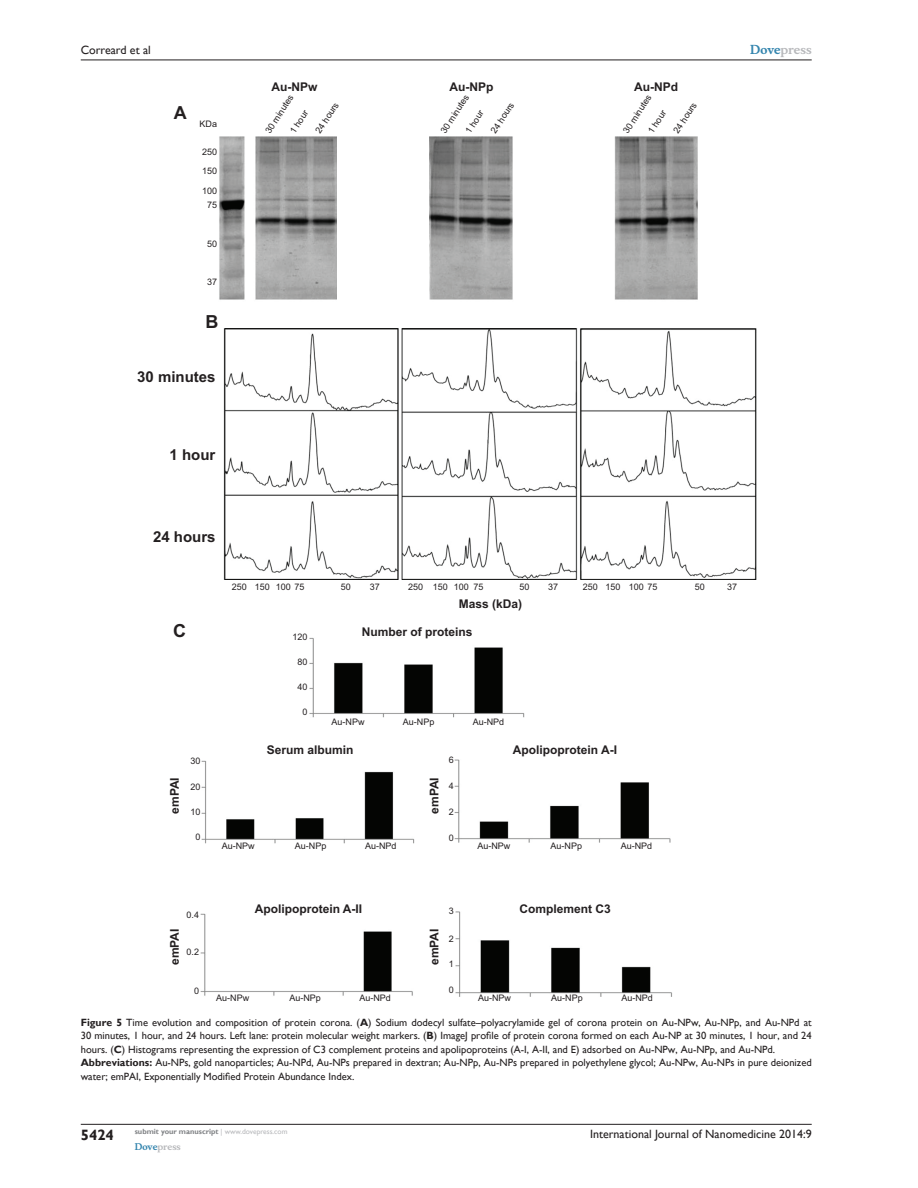
<style>
.page{position:relative;width:918px;height:1188px;background:#fff}
.page>*{position:absolute;margin:0;border:0;box-sizing:border-box;transform-origin:0 0}
.t1{font:700 18px "Arial";color:#231f20}
.t2{font:700 15px "Arial";color:#231f20}
.t3{font:700 15px "Gill Sans";color:#231f20}
.t4{font:700 12px "Arial";color:#231f20}
.t5{font:12px "Gill Sans";color:#231f20}
.t6{font:700 12px "Musee";color:#b8b9bc}
.FigC{font:10.5px/13.5px "Gill Sans";color:#231f20;text-align:justify}
.FigSN{font:10.5px/13.5px "Gill Sans";color:#231f20}
.t7{font:9px/18.9px "Arial";color:#231f20}
.t8{font:700 9px "Musee";color:#b8b9bc}
.t9{font:700 7.5px "Gill Sans";color:#808285}
.s1{color:#3485ae}
.s2{font-weight:700}
.s3{font-weight:400;color:#b8b9bc}
</style>
<div class="page">
<hr style="left:81px;top:1124px;width:731px;height:1px;background:#231f20">
<hr style="left:81px;top:60px;width:731px;height:1px;background:#231f20">
<img style="left:615px;top:136px;width:82px;height:164px">
<img style="left:219px;top:136px;width:118px;height:164px">
<img style="left:429px;top:136px;width:84px;height:164px">
<img style="left:224px;top:328px;width:533px;height:252px">
<img style="left:455px;top:911px;width:217px;height:85px">
<img style="left:455px;top:759px;width:216px;height:83px">
<img style="left:201px;top:761px;width:213px;height:82px">
<img style="left:309px;top:637px;width:215px;height:81px">
<img style="left:201px;top:914px;width:212px;height:82px">
<p class="t5" style="left:81px;top:43px;width:71px">Correard et al</p>
<p class="t1" style="left:174px;top:101px;width:14px">A</p>
<p class="t7" style="left:200px;top:115px;width:19px">KDa</p>
<p class="t7" style="left:202px;top:143px;width:17px">250<br>150</p>
<p class="t7" style="left:202px;top:184px;width:17px;line-height:13.8px;text-align:center">100<br>75</p>
<p class="t7" style="left:207px;top:234px;width:12px">50</p>
<p class="t7" style="left:207px;top:273px;width:12px">37</p>
<p class="t1" style="left:205px;top:309px;width:14px">B</p>
<p class="t2" style="left:137px;top:366px;width:80px">30 minutes</p>
<p class="t2" style="left:170px;top:444px;width:47px">1 hour</p>
<p class="t4" style="left:271px;top:79px;width:47px">Au-NPw</p>
<p class="t4" style="left:449px;top:79px;width:45px">Au-NPp</p>
<p class="t4" style="left:634px;top:79px;width:45px">Au-NPd</p>
<p class="t7" style="left:460px;top:127px;width:27px;rotate:-57deg">1 hour</p>
<p class="t7" style="left:485px;top:127px;width:37px;rotate:-57deg">24 hours</p>
<p class="t7" style="left:618px;top:127px;width:46px;rotate:-57deg">30 minutes</p>
<p class="t7" style="left:284px;top:127px;width:27px;rotate:-57deg">1 hour</p>
<p class="t7" style="left:310px;top:127px;width:37px;rotate:-57deg">24 hours</p>
<p class="t7" style="left:435px;top:127px;width:46px;rotate:-57deg">30 minutes</p>
<p class="t7" style="left:260px;top:127px;width:46px;rotate:-57deg">30 minutes</p>
<p class="t7" style="left:642px;top:127px;width:27px;rotate:-57deg">1 hour</p>
<p class="t7" style="left:668px;top:127px;width:37px;rotate:-57deg">24 hours</p>
<p class="t6" style="left:750px;top:43px;width:63px"><span class="s1">Dove</span>press</p>
<p class="t2" style="left:153px;top:527px;width:64px">24 hours</p>
<p class="t7" style="left:232px;top:578px;width:74px">250 150 100 75</p>
<p class="t7" style="left:341px;top:578px;width:12px">50</p>
<p class="t7" style="left:370px;top:578px;width:12px">37</p>
<p class="t7" style="left:408px;top:578px;width:77px">250 150 100 75</p>
<p class="t4" style="left:459px;top:595px;width:65px">Mass (kDa)</p>
<p class="t7" style="left:520px;top:578px;width:12px">50</p>
<p class="t7" style="left:548px;top:578px;width:12px">37</p>
<p class="t7" style="left:583px;top:578px;width:76px">250 150 100 75</p>
<p class="t7" style="left:695px;top:578px;width:12px">50</p>
<p class="t7" style="left:727px;top:578px;width:12px">37</p>
<p class="t1" style="left:173px;top:619px;width:14px">C</p>
<p class="t7" style="left:293px;top:628px;width:17px">120</p>
<p class="t4" style="left:362px;top:624px;width:112px">Number of proteins</p>
<p class="t7" style="left:298px;top:653px;width:12px">80</p>
<p class="t7" style="left:298px;top:678px;width:12px">40</p>
<p class="t7" style="left:303px;top:703px;width:7px">0</p>
<p class="t7" style="left:332px;top:712px;width:35px">Au-NPw</p>
<p class="t7" style="left:403px;top:712px;width:33px">Au-NPp</p>
<p class="t7" style="left:473px;top:712px;width:33px">Au-NPd</p>
<p class="t7" style="left:191px;top:751px;width:12px">30</p>
<p class="t4" style="left:267px;top:741px;width:88px">Serum albumin</p>
<p class="t7" style="left:449px;top:751px;width:7px">6</p>
<p class="t4" style="left:513px;top:741px;width:106px">Apolipoprotein A-I</p>
<p class="t4" style="left:167px;top:814px;width:38px;rotate:-90deg">emPAI</p>
<p class="t7" style="left:191px;top:777px;width:12px">20</p>
<p class="t7" style="left:191px;top:803px;width:12px">10</p>
<p class="t4" style="left:426px;top:814px;width:38px;rotate:-90deg">emPAI</p>
<p class="t7" style="left:449px;top:777px;width:7px">4</p>
<p class="t7" style="left:449px;top:802px;width:7px">2</p>
<p class="t7" style="left:196px;top:828px;width:7px">0</p>
<p class="t7" style="left:449px;top:828px;width:7px">0</p>
<p class="t7" style="left:187px;top:905px;width:14px">0.4</p>
<p class="t7" style="left:222px;top:837px;width:35px">Au-NPw</p>
<p class="t7" style="left:295px;top:837px;width:33px">Au-NPp</p>
<p class="t7" style="left:365px;top:837px;width:33px">Au-NPd</p>
<p class="t7" style="left:477px;top:837px;width:35px">Au-NPw</p>
<p class="t7" style="left:551px;top:837px;width:33px">Au-NPp</p>
<p class="t7" style="left:621px;top:837px;width:33px">Au-NPd</p>
<p class="t4" style="left:255px;top:901px;width:109px">Apolipoprotein A-II</p>
<p class="t4" style="left:520px;top:901px;width:93px">Complement C3</p>
<p class="t7" style="left:449px;top:902px;width:7px">3</p>
<p class="t4" style="left:167px;top:965px;width:38px;rotate:-90deg">emPAI</p>
<p class="t4" style="left:426px;top:965px;width:38px;rotate:-90deg">emPAI</p>
<p class="t7" style="left:187px;top:943px;width:14px">0.2</p>
<p class="t7" style="left:449px;top:929px;width:7px">2</p>
<p class="t7" style="left:449px;top:955px;width:7px">1</p>
<p class="t7" style="left:194px;top:981px;width:7px">0</p>
<p class="t7" style="left:449px;top:980px;width:7px">0</p>
<p class="t7" style="left:216px;top:988px;width:35px">Au-NPw</p>
<p class="t7" style="left:289px;top:988px;width:33px">Au-NPp</p>
<p class="t7" style="left:359px;top:988px;width:33px">Au-NPd</p>
<p class="t7" style="left:478px;top:988px;width:35px">Au-NPw</p>
<p class="t7" style="left:551px;top:988px;width:33px">Au-NPp</p>
<p class="t7" style="left:621px;top:988px;width:33px">Au-NPd</p>
<p class="FigC" style="left:81px;top:1015px;width:732px"><span class="s2">Figure 5</span> Time evolution and composition of protein corona. (<span class="s2">A</span>) Sodium dodecyl sulfate–polyacrylamide gel of corona protein on Au-NPw, Au-NPp, and Au-NPd at 30 minutes, 1 hour, and 24 hours. Left lane: protein molecular weight markers. (<span class="s2">B</span>) ImageJ profile of protein corona formed on each Au-NP at 30 minutes, 1 hour, and 24 hours. (<span class="s2">C</span>) Histograms representing the expression of C3 complement proteins and apolipoproteins (A-I, A-II, and E) adsorbed on Au-NPw, Au-NPp, and Au-NPd.</p>
<p class="FigSN" style="left:81px;top:1056px;width:732px"><span class="s2">Abbreviations:</span> Au-NPs, gold nanoparticles; Au-NPd, Au-NPs prepared in dextran; Au-NPp, Au-NPs prepared in polyethylene glycol; Au-NPw, Au-NPs in pure deionized water; emPAI, Exponentially Modified Protein Abundance Index.</p>
<h2 class="t3" style="left:81px;top:1126px;width:35px">5424</h2>
<p class="t9" style="left:135px;top:1127px;width:154px">submit your manuscript <span class="s3">| www.dovepress.com</span></p>
<p class="t8" style="left:135px;top:1141px;width:48px"><span class="s1">Dove</span>press</p>
<p class="t5" style="left:590px;top:1127px;width:223px">International Journal of Nanomedicine 2014:9</p>
</div>
